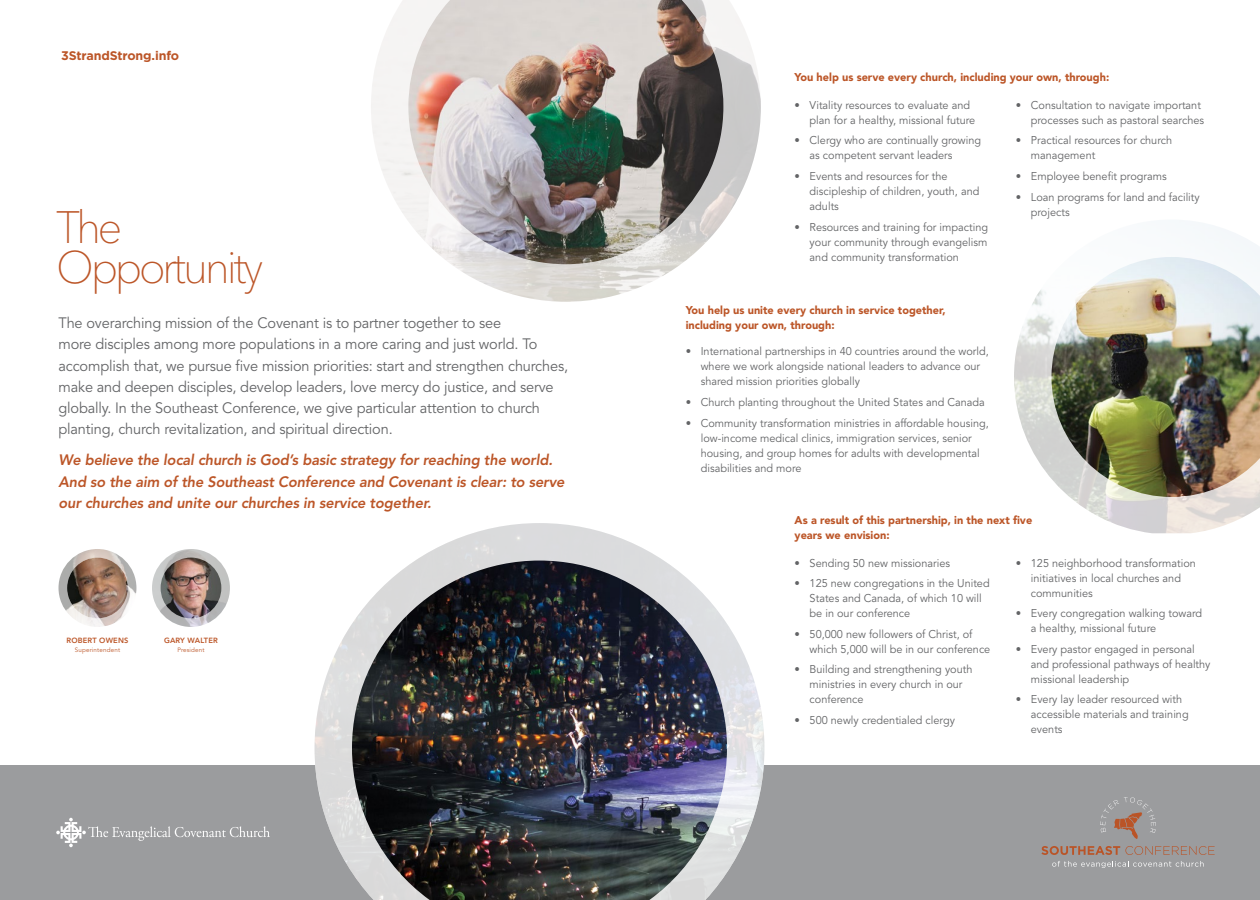
<style>
.page{position:relative;width:1260px;height:900px;background:#fff}
.page>*{position:absolute;margin:0;border:0;box-sizing:border-box;transform-origin:0 0}
.Body_text{font:100 45px "Avenir Next LT Pro";letter-spacing:-.075em;color:#bc5628}
.Body_text-2{font:15px/21.2px "Avenir LT Std";letter-spacing:-.01em;color:#636466}
.Body_text-3{font:italic 800 15px/21.2px "Avenir LT Std";letter-spacing:-.01em;color:#bc5628}
.t1{font:700 12.5px "Gotham";letter-spacing:-.01em;color:#bc5628}
.t2{font:11.25px/15px "Avenir LT Std";color:#636466}
.Body_text-4{font:900 11.25px/15px "Avenir LT Std";color:#bc5628}
.t3{font:800 7.5px "Avenir LT Std";letter-spacing:.025em;color:#bc5628}
.t4{font:6.25px "Avenir LT Std";letter-spacing:.025em;color:#bc5628}
</style>
<div class="page">
<div style="left:0;top:765px;width:1260px;height:135px;background:#9b9c9e"></div>
<svg style="left:56px;top:818px;width:214px;height:29px"></svg>
<img style="left:371px;top:0;width:390px;height:302px">
<img style="left:408px;top:0;width:315px;height:264px">
<img style="left:1014px;top:222px;width:246px;height:311px">
<img style="left:1052px;top:257px;width:208px;height:240px">
<img style="left:315px;top:523px;width:449px;height:349px">
<img style="left:352px;top:561px;width:375px;height:339px">
<img style="left:152px;top:549px;width:78px;height:78px;border-radius:39px">
<img style="left:58px;top:549px;width:78px;height:78px;border-radius:39px">
<img style="left:161px;top:558px;width:60px;height:60px;border-radius:30px">
<img style="left:67px;top:558px;width:61px;height:60px;border-radius:30px">
<svg style="left:1052px;top:861px;width:152px;height:7px"></svg>
<svg style="left:1041px;top:846px;width:174px;height:9px"></svg>
<svg style="left:1100px;top:797px;width:56px;height:42px"></svg>
<p class="t1" style="left:61px;top:48px;width:120px">3StrandStrong.info</p>
<p class="Body_text" style="left:56px;top:201px;width:68px">The</p>
<p class="Body_text" style="left:56px;top:241px;width:209px">Opportunity</p>
<p class="Body_text-2" style="left:58px;top:313px;width:511px">The overarching mission of the Covenant is to partner together to see<br>more disciples among more populations in a more caring and just world. To accomplish that, we pursue five mission priorities: start and strengthen churches, make and deepen disciples, develop leaders, love mercy do justice, and serve globally. In the Southeast Conference, we give particular attention to church planting, church revitalization, and spiritual direction.</p>
<p class="Body_text-3" style="left:58px;top:450px;width:508px">We believe the local church is God’s basic strategy for reaching the world.<br>And so the aim of the Southeast Conference and Covenant is clear: to serve our churches and unite our churches in service together.</p>
<p class="t3" style="left:66px;top:635px;width:64px">ROBERT OWENS</p>
<p class="t4" style="left:75px;top:646px;width:47px">Superintendent</p>
<p class="t3" style="left:164px;top:635px;width:55px">GARY WALTER</p>
<p class="t4" style="left:177px;top:646px;width:29px">President</p>
<p class="Body_text-4" style="left:795px;top:70px;width:316px">You help us serve every church, including your own, through:</p>
<p class="t2" style="left:810px;top:98px;width:167px;text-indent:-15px">• Vitality resources to evaluate and plan for a healthy, missional future</p>
<p class="t2" style="left:810px;top:133px;width:173px;text-indent:-15px">• Clergy who are continually growing as competent servant leaders</p>
<p class="t2" style="left:810px;top:169px;width:171px;text-indent:-15px">• Events and resources for the discipleship of children, youth, and adults</p>
<p class="t2" style="left:810px;top:220px;width:180px;text-align:justify;text-indent:-15px">• Resources and training for impacting your community through evangelism and community transformation</p>
<p class="Body_text-4" style="left:686px;top:303px;width:262px">You help us unite every church in service together, including your own, through:</p>
<p class="t2" style="left:701px;top:344px;width:290px;text-indent:-15px">• International partnerships in 40 countries around the world, where we work alongside national leaders to advance our shared mission priorities globally</p>
<p class="t2" style="left:686px;top:395px;width:301px">• Church planting throughout the United States and Canada</p>
<p class="t2" style="left:701px;top:416px;width:290px;text-indent:-15px">• Community transformation ministries in affordable housing, low-income medical clinics, immigration services, senior housing, and group homes for adults with developmental disabilities and more</p>
<p class="t2" style="left:1016px;top:98px;width:190px;text-align:right">• Consultation to navigate important processes such as pastoral searches</p>
<p class="t2" style="left:1031px;top:133px;width:143px;text-indent:-15px">• Practical resources for church management</p>
<p class="t2" style="left:1016px;top:169px;width:152px">• Employee benefit programs</p>
<p class="t2" style="left:1031px;top:190px;width:170px;text-indent:-15px">• Loan programs for land and facility projects</p>
<p class="Body_text-4" style="left:795px;top:512px;width:239px">As a result of this partnership, in the next five years we envision:</p>
<p class="t2" style="left:795px;top:556px;width:157px">• Sending 50 new missionaries</p>
<p class="t2" style="left:810px;top:576px;width:182px;text-indent:-15px">• 125 new congregations in the United<br>States and Canada, of which 10 will be in our conference</p>
<p class="t2" style="left:810px;top:627px;width:182px;text-indent:-15px">• 50,000 new followers of Christ, of which 5,000 will be in our conference</p>
<p class="t2" style="left:810px;top:662px;width:164px;text-indent:-15px">• Building and strengthening youth ministries in every church in our conference</p>
<p class="t2" style="left:795px;top:713px;width:162px">• 500 newly credentialed clergy</p>
<p class="t2" style="left:1031px;top:556px;width:167px;text-indent:-15px">• 125 neighborhood transformation initiatives in local churches and communities</p>
<p class="t2" style="left:1031px;top:606px;width:173px;text-indent:-15px">• Every congregation walking toward a healthy, missional future</p>
<p class="t2" style="left:1031px;top:642px;width:181px;text-indent:-15px">• Every pastor engaged in personal and professional pathways of healthy missional leadership</p>
<p class="t2" style="left:1031px;top:692px;width:159px;text-indent:-15px">• Every lay leader resourced with accessible materials and training events</p>
</div>
